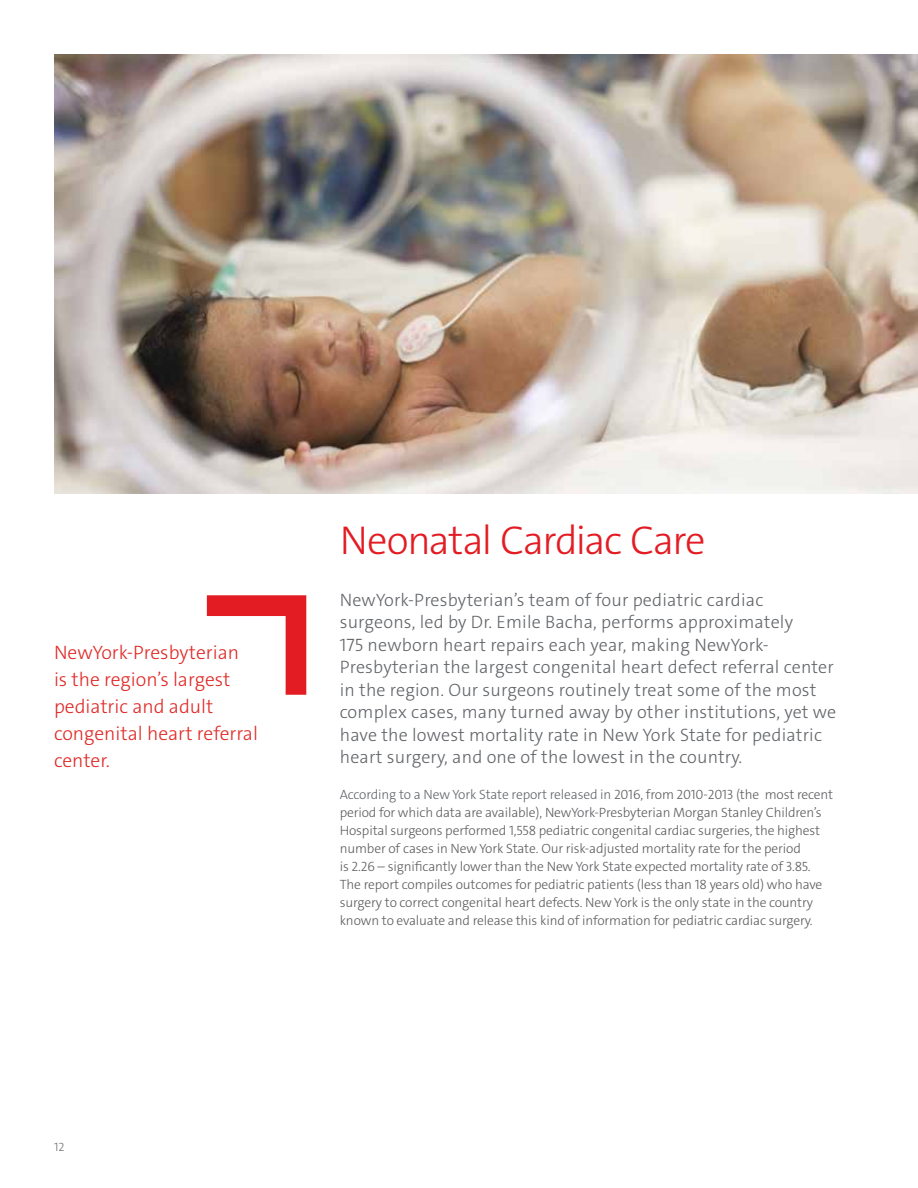
<style>
.page{position:relative;width:918px;height:1188px;background:#fff}
.page>*{position:absolute;margin:0;border:0;box-sizing:border-box;transform-origin:0 0}
.t1{font:300 40.5px "The Sans C4 s";letter-spacing:-.035em;color:#e31b22}
.t2{font:300 19.5px/27px "The Sans C4 s";color:#e02926}
.t3{font:300 18px/22.5px "The Sans C4 s";letter-spacing:.01em;color:#626569}
.t4{font:300 13.5px/18px "The Sans C4 s";letter-spacing:-.01em;color:#5d5d60}
.t5{font:300 12px "The Sans C4 s";color:#6d6e71}
.s1{color:#626569}
</style>
<div class="page">
<img style="left:54px;top:54px;width:864px;height:440px">
<svg style="left:207px;top:595px;width:99px;height:100px"></svg>
<h2 class="t2" style="left:54px;top:639px;width:205px">NewYork-Presbyterian<br>is the region’s largest pediatric and adult congenital heart referral center.</h2>
<h1 class="t1" style="left:340px;top:514px;width:367px">Neonatal Cardiac Care</h1>
<p class="t3" style="left:340px;top:588px;width:498px">NewYork-Presbyterian’s team of four pediatric cardiac surgeons, led by Dr. Emile Bacha, performs approximately<br>175 newborn heart repairs each year, making NewYork-Presbyterian the largest congenital heart defect referral center in the region. Our surgeons routinely treat some of the most complex cases, many turned away by other institutions, yet we have the lowest mortality rate in New York State for pediatric heart surgery, and one of the lowest in the country.</p>
<p class="t4" style="left:340px;top:786px;width:495px"><span class="s1">According to a New York State report released in</span> 2016, from 2010-2013 (the most recent period for which data are available), NewYork-Presbyterian Morgan Stanley Children’s Hospital surgeons performed 1,558 pediatric congenital cardiac surgeries, the highest number of cases in New York State. Our risk-adjusted mortality rate for the period<br>is 2.26 – significantly lower than the New York State expected mortality rate of 3.85.<br>The report compiles outcomes for pediatric patients (less than 18 years old) who have surgery to correct congenital heart defects. New York is the only state in the country known to evaluate and release this kind of information for pediatric cardiac surgery.</p>
<p class="t5" style="left:54px;top:1140px;width:12px">12</p>
</div>
